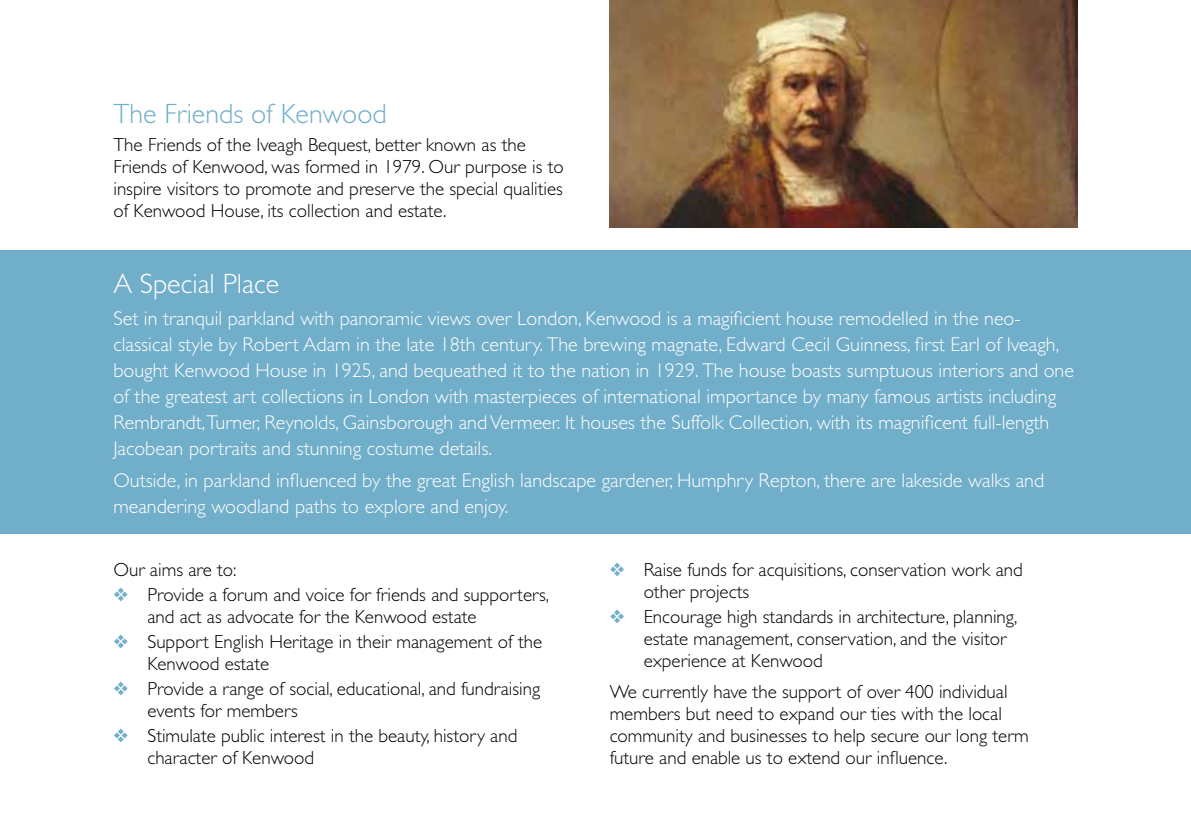
<style>
.page{position:relative;width:1191px;height:840px;background:#fff}
.page>*{position:absolute;margin:0;border:0;box-sizing:border-box;transform-origin:0 0}
.t1{font:300 28px "Gill Sans";color:#71aec9}
.t2{font:300 28px "Gill Sans";color:#fff}
.t3{font:300 20px/26px "Gill Sans";color:#fff}
.t4{font:300 19px/22px "Gill Sans";color:#000}
.s1{color:#71aec9}
</style>
<div class="page">
<div style="left:0;top:249px;width:1191px;height:284px;background:#71aec9"></div>
<img style="left:609px;top:0;width:468px;height:227px">
<h1 class="t1" style="left:113px;top:98px;width:275px">The Friends of Kenwood</h1>
<p class="t4" style="left:113px;top:134px;width:452px">The Friends of the Iveagh Bequest, better known as the Friends of Kenwood, was formed in 1979. Our purpose is to inspire visitors to promote and preserve the special qualities of Kenwood House, its collection and estate.</p>
<h1 class="t2" style="left:113px;top:268px;width:167px">A Special Place</h1>
<p class="t3" style="left:113px;top:305px;width:962px">Set in tranquil parkland with panoramic views over London, Kenwood is a magificient house remodelled in the neo&shy;classical style by Robert Adam in the late 18th century. The brewing magnate, Edward Cecil Guinness, first Earl of Iveagh, bought Kenwood House in 1925, and bequeathed it to the nation in 1929. The house boasts sumptuous interiors and one of the greatest art collections in London with masterpieces of international importance by many famous artists including Rembrandt,Turner, Reynolds, Gainsborough and Vermeer. It houses the Suffolk Collection, with its magnificent full-length Jacobean portraits and stunning costume details.</p>
<p class="t3" style="left:113px;top:467px;width:932px">Outside, in parkland influenced by the great English landscape gardener, Humphry Repton, there are lakeside walks and meandering woodland paths to explore and enjoy.</p>
<p class="t4" style="left:113px;top:558px;width:125px">Our aims are to:</p>
<p class="t4" style="left:147px;top:583px;width:403px;text-indent:-34px"><span class="s1">❖</span> Provide a forum and voice for friends and supporters, and act as advocate for the Kenwood estate</p>
<p class="t4" style="left:147px;top:630px;width:396px;text-indent:-34px"><span class="s1">❖</span> Support English Heritage in their management of the<br>Kenwood estate</p>
<p class="t4" style="left:147px;top:677px;width:394px;text-indent:-34px"><span class="s1">❖</span> Provide a range of social, educational, and fundraising events for members</p>
<p class="t4" style="left:147px;top:724px;width:371px;text-indent:-34px"><span class="s1">❖</span> Stimulate public interest in the beauty, history and character of Kenwood</p>
<p class="t4" style="left:643px;top:559px;width:381px;text-indent:-34px"><span class="s1">❖</span> Raise funds for acquisitions, conservation work and other projects</p>
<p class="t4" style="left:643px;top:605px;width:375px;text-indent:-34px"><span class="s1">❖</span> Encourage high standards in architecture, planning, estate management, conservation, and the visitor experience at Kenwood</p>
<p class="t4" style="left:609px;top:680px;width:420px">We currently have the support of over 400 individual members but need to expand our ties with the local community and businesses to help secure our long term future and enable us to extend our influence.</p>
</div>
